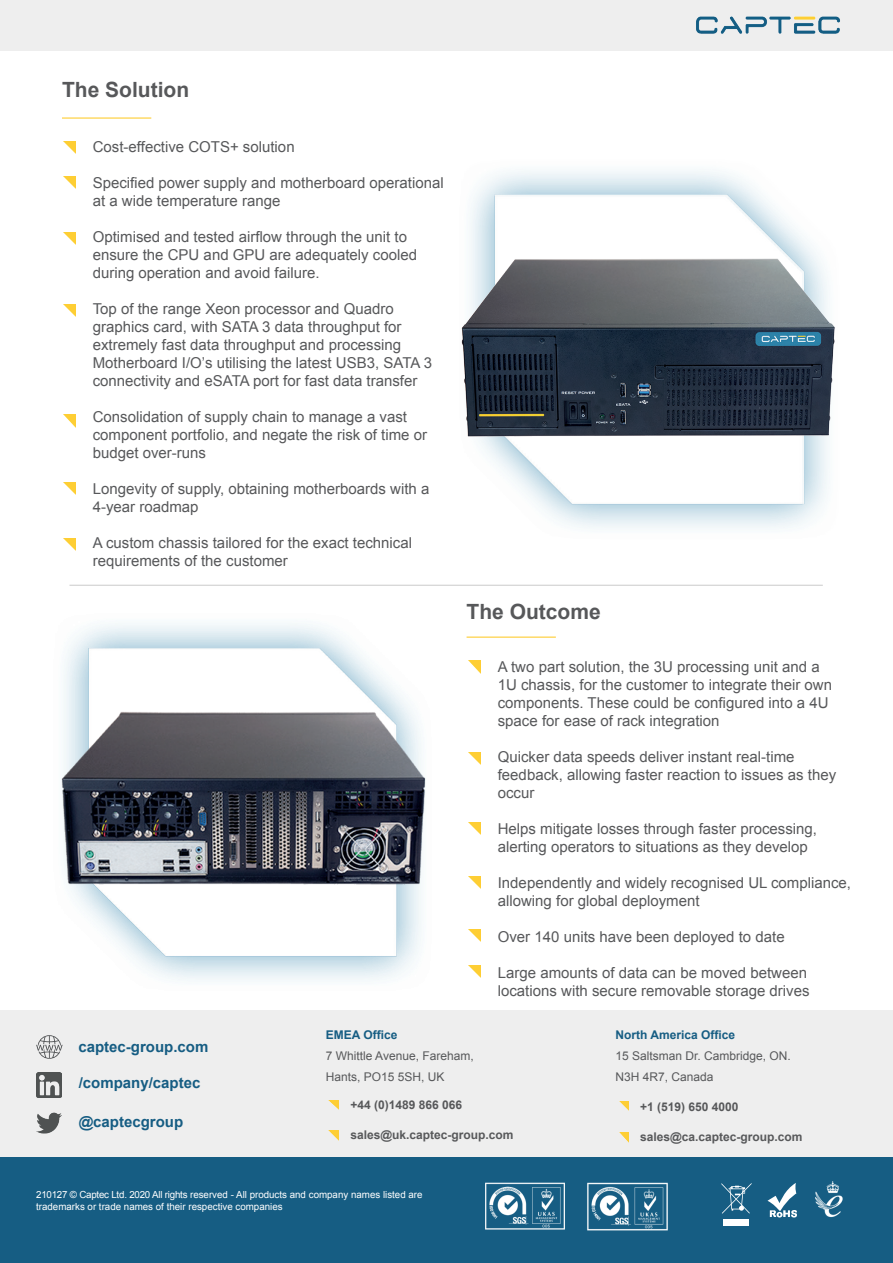
<style>
.page{position:relative;width:893px;height:1263px;background:#fff}
.page>*{position:absolute;margin:0;border:0;box-sizing:border-box;transform-origin:0 0}
.t1{font:700 21px "Arial";color:#57585a}
.t2{font:15px/18px "Arial";color:#57585a}
.t3{font:700 15px "Arial";color:#165d83}
.t4{font:700 12px "Arial";color:#57585a}
.t5{font:12px/21px "Arial";color:#57585a}
.t6{font:700 12px "Arial";color:#165d83}
.t7{font:9.75px/12px "Arial";color:#fff}
</style>
<div class="page">
<div style="left:0;top:0;width:893px;height:51px;background:#eee"></div>
<img style="left:696px;top:16px;width:144px;height:18px">
<div style="left:0;top:1010px;width:893px;height:147px;background:#eee"></div>
<svg style="left:329px;top:1100px;width:9px;height:9px"></svg>
<img style="left:36px;top:1072px;width:26px;height:26px">
<img style="left:36px;top:1112px;width:26px;height:22px">
<div style="left:0;top:1157px;width:893px;height:106px;background:#165d83"></div>
<div style="left:724px;top:1220px;width:25px;height:6px;background:#fff"></div>
<svg style="left:721px;top:1183px;width:31px;height:30px"></svg>
<svg style="left:767px;top:1183px;width:30px;height:34px"></svg>
<img style="left:816px;top:1182px;width:27px;height:36px">
<svg style="left:36px;top:1035px;width:27px;height:24px"></svg>
<svg style="left:329px;top:1130px;width:9px;height:10px"></svg>
<svg style="left:619px;top:1101px;width:10px;height:10px"></svg>
<svg style="left:619px;top:1132px;width:10px;height:10px"></svg>
<img style="left:587px;top:1182px;width:81px;height:49px">
<img style="left:485px;top:1182px;width:80px;height:48px">
<hr style="left:62px;top:117px;width:89px;height:2px;background:#fecd33">
<svg style="left:64px;top:141px;width:12px;height:13px"></svg>
<hr style="left:467px;top:636px;width:89px;height:2px;background:#fecd33">
<img style="left:470px;top:170px;width:357px;height:359px">
<img style="left:64px;top:623px;width:357px;height:358px">
<hr style="left:69px;top:585px;width:754px;height:1px;background:#57585a">
<svg style="left:63px;top:176px;width:13px;height:12px"></svg>
<svg style="left:63px;top:232px;width:13px;height:12px"></svg>
<svg style="left:469px;top:661px;width:12px;height:12px"></svg>
<svg style="left:468px;top:752px;width:12px;height:12px"></svg>
<svg style="left:468px;top:822px;width:12px;height:12px"></svg>
<svg style="left:64px;top:304px;width:12px;height:12px"></svg>
<svg style="left:64px;top:415px;width:12px;height:12px"></svg>
<svg style="left:63px;top:482px;width:13px;height:12px"></svg>
<svg style="left:468px;top:876px;width:12px;height:12px"></svg>
<svg style="left:64px;top:538px;width:12px;height:13px"></svg>
<svg style="left:469px;top:930px;width:11px;height:11px"></svg>
<svg style="left:468px;top:965px;width:12px;height:12px"></svg>
<img style="left:461px;top:238px;width:374px;height:244px">
<img style="left:61px;top:692px;width:365px;height:238px">
<h1 class="t1" style="left:62px;top:76px;width:129px">The Solution</h1>
<p class="t2" style="left:93px;top:138px;width:203px">Cost-effective COTS+ solution</p>
<p class="t2" style="left:93px;top:174px;width:352px">Specified power supply and motherboard operational at a wide temperature range</p>
<p class="t2" style="left:93px;top:228px;width:326px">Optimised and tested airflow through the unit to ensure the CPU and GPU are adequately cooled during operation and avoid failure.</p>
<p class="t2" style="left:93px;top:300px;width:341px">Top of the range Xeon processor and Quadro graphics card, with SATA 3 data throughput for extremely fast data throughput and processing Motherboard I/O’s utilising the latest USB3, SATA 3 connectivity and eSATA port for fast data transfer</p>
<p class="t2" style="left:93px;top:408px;width:336px">Consolidation of supply chain to manage a vast component portfolio, and negate the risk of time or budget over-runs</p>
<p class="t2" style="left:93px;top:480px;width:338px">Longevity of supply, obtaining motherboards with a<br>4-year roadmap</p>
<p class="t2" style="left:93px;top:534px;width:321px">A custom chassis tailored for the exact technical requirements of the customer</p>
<h1 class="t1" style="left:467px;top:598px;width:136px">The Outcome</h1>
<p class="t2" style="left:498px;top:658px;width:336px">A two part solution, the 3U processing unit and a 1U chassis, for the customer to integrate their own components. These could be configured into a 4U space for ease of rack integration</p>
<p class="t2" style="left:498px;top:748px;width:340px">Quicker data speeds deliver instant real-time feedback, allowing faster reaction to issues as they occur</p>
<p class="t2" style="left:498px;top:820px;width:321px">Helps mitigate losses through faster processing, alerting operators to situations as they develop</p>
<p class="t2" style="left:498px;top:874px;width:355px">Independently and widely recognised UL compliance, allowing for global deployment</p>
<p class="t2" style="left:498px;top:928px;width:288px">Over 140 units have been deployed to date</p>
<p class="t2" style="left:498px;top:964px;width:313px">Large amounts of data can be moved between locations with secure removable storage drives</p>
<p class="t3" style="left:78px;top:1037px;width:132px">captec-group.com</p>
<p class="t3" style="left:79px;top:1073px;width:123px">/company/captec</p>
<p class="t3" style="left:79px;top:1112px;width:106px">@captecgroup</p>
<p class="t6" style="left:326px;top:1027px;width:73px">EMEA Office</p>
<p class="t5" style="left:326px;top:1045px;width:149px">7 Whittle Avenue, Fareham,<br>Hants, PO15 5SH, UK</p>
<p class="t4" style="left:350px;top:1097px;width:113px">+44 (0)1489 866 066</p>
<p class="t4" style="left:350px;top:1127px;width:165px">sales@uk.captec-group.com</p>
<p class="t7" style="left:36px;top:1189px;width:388px">210127 © Captec Ltd. 2020 All rights reserved - All products and company names listed are trademarks or trade names of their respective companies</p>
<p class="t6" style="left:616px;top:1027px;width:121px">North America Office</p>
<p class="t5" style="left:616px;top:1045px;width:177px">15 Saltsman Dr. Cambridge, ON.<br>N3H 4R7, Canada</p>
<p class="t4" style="left:640px;top:1099px;width:100px">+1 (519) 650 4000</p>
<p class="t4" style="left:640px;top:1129px;width:164px">sales@ca.captec-group.com</p>
</div>
